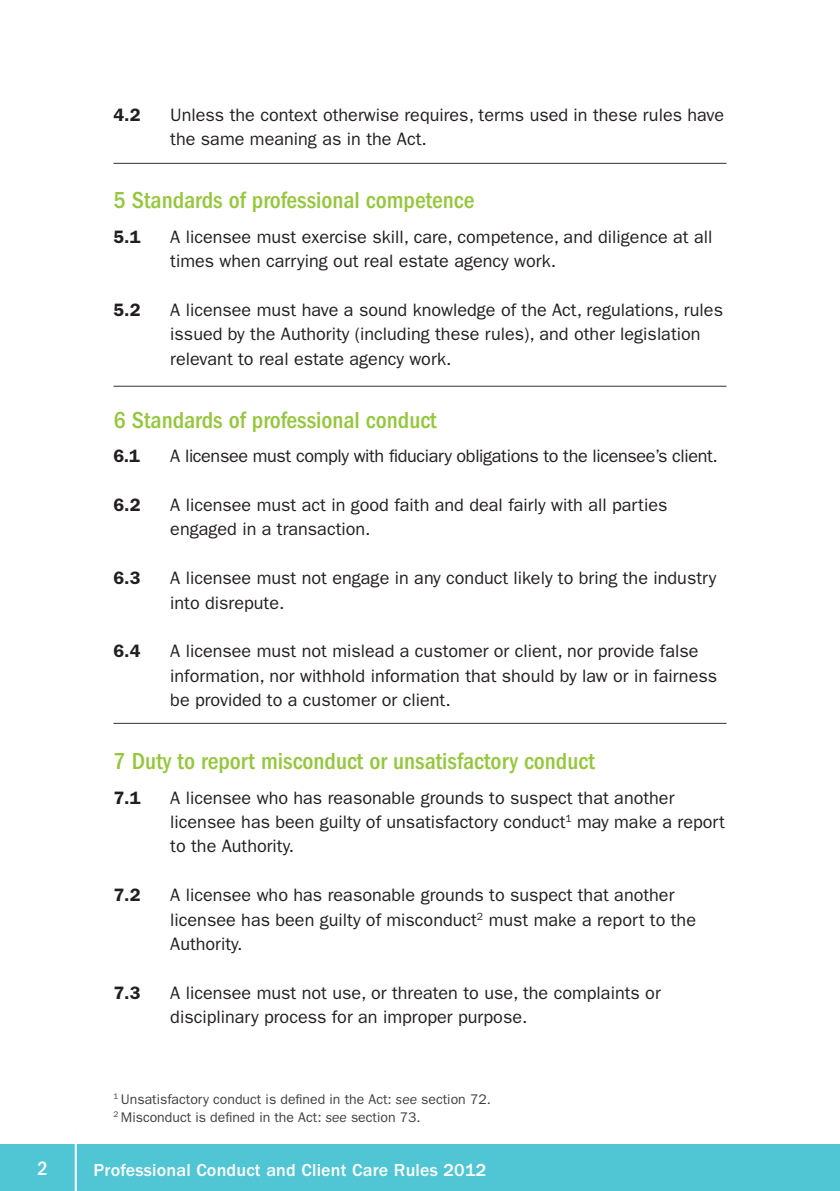
<style>
.page{position:relative;width:840px;height:1191px;background:#fff}
.page>*{position:absolute;margin:0;border:0;box-sizing:border-box;transform-origin:0 0}
.t1{font:500 condensed 24px "ITC Franklin Gothic Std";color:#95c63d}
.t2{font:500 condensed 20px "ITC Franklin Gothic Std";color:#fff}
.t3{font:18px/24.4px "ITC Franklin Gothic Std";color:#231f20}
.t4{font:18px "ITC Franklin Gothic Std";letter-spacing:-.02em;color:#231f20}
.t5{font:500 18px "ITC Franklin Gothic Std";letter-spacing:.01em;color:#fff}
.t6{font:600 18px "ITC Franklin Gothic Std";color:#231f20}
.t7{font:14px/18px "ITC Franklin Gothic Std";color:#414042}
.s1{font-style:italic}
</style>
<div class="page">
<div style="left:0;top:1144px;width:839px;height:47px;background:#50c5d3"></div>
<hr style="left:75px;top:1131px;width:2px;height:60px;background:#fff">
<hr style="left:113px;top:163px;width:613px;height:1px;background:#333132">
<hr style="left:113px;top:386px;width:613px;height:1px;background:#333132">
<hr style="left:113px;top:723px;width:613px;height:1px;background:#333132">
<p class="t6" style="left:113px;top:104px;width:29px">4.2</p>
<p class="t3" style="left:170px;top:103px;width:555px">Unless the context otherwise requires, terms used in these rules have the same meaning as in the Act.</p>
<h1 class="t1" style="left:113px;top:187px;width:362px">5 Standards of professional competence</h1>
<p class="t6" style="left:113px;top:226px;width:29px">5.1</p>
<p class="t3" style="left:170px;top:224px;width:543px">A licensee must exercise skill, care, competence, and diligence at all times when carrying out real estate agency work.</p>
<p class="t6" style="left:113px;top:299px;width:29px">5.2</p>
<p class="t3" style="left:170px;top:298px;width:554px">A licensee must have a sound knowledge of the Act, regulations, rules issued by the Authority (including these rules), and other legislation relevant to real estate agency work.</p>
<h1 class="t1" style="left:113px;top:406px;width:324px">6 Standards of professional conduct</h1>
<p class="t6" style="left:113px;top:445px;width:28px">6.1</p>
<p class="t4" style="left:170px;top:446px;width:549px">A licensee must comply with fiduciary obligations to the licensee’s client.</p>
<p class="t6" style="left:113px;top:494px;width:29px">6.2</p>
<p class="t3" style="left:170px;top:493px;width:498px">A licensee must act in good faith and deal fairly with all parties engaged in a transaction.</p>
<p class="t6" style="left:113px;top:567px;width:29px">6.3</p>
<p class="t3" style="left:170px;top:566px;width:547px">A licensee must not engage in any conduct likely to bring the industry into disrepute.</p>
<p class="t6" style="left:113px;top:640px;width:29px">6.4</p>
<p class="t3" style="left:170px;top:639px;width:548px">A licensee must not mislead a customer or client, nor provide false information, nor withhold information that should by law or in fairness be provided to a customer or client.</p>
<h1 class="t1" style="left:113px;top:747px;width:482px">7 Duty to report misconduct or unsatisfactory conduct</h1>
<p class="t6" style="left:113px;top:787px;width:29px">7.1</p>
<p class="t3" style="left:170px;top:785px;width:556px">A licensee who has reasonable grounds to suspect that another licensee has been guilty of unsatisfactory conduct<sup>1</sup> may make a report to the Authority.</p>
<p class="t6" style="left:113px;top:884px;width:28px">7.2</p>
<p class="t3" style="left:170px;top:883px;width:527px">A licensee who has reasonable grounds to suspect that another licensee has been guilty of misconduct<sup>2</sup> must make a report to the<br>Authority.</p>
<p class="t6" style="left:113px;top:982px;width:28px">7.3</p>
<p class="t3" style="left:170px;top:980px;width:491px">A licensee must not use, or threaten to use, the complaints or disciplinary process for an improper purpose.</p>
<p class="t7" style="left:113px;top:1090px;width:379px"><sup>1</sup> Unsatisfactory conduct is defined in the Act: <span class="s1">see</span> section 72.<br><sup>2</sup> Misconduct is defined in the Act: <span class="s1">see</span> section 73.</p>
<p class="t2" style="left:38px;top:1157px;width:12px">2</p>
<p class="t5" style="left:94px;top:1159px;width:394px">Professional Conduct and Client Care Rules 2012</p>
</div>
